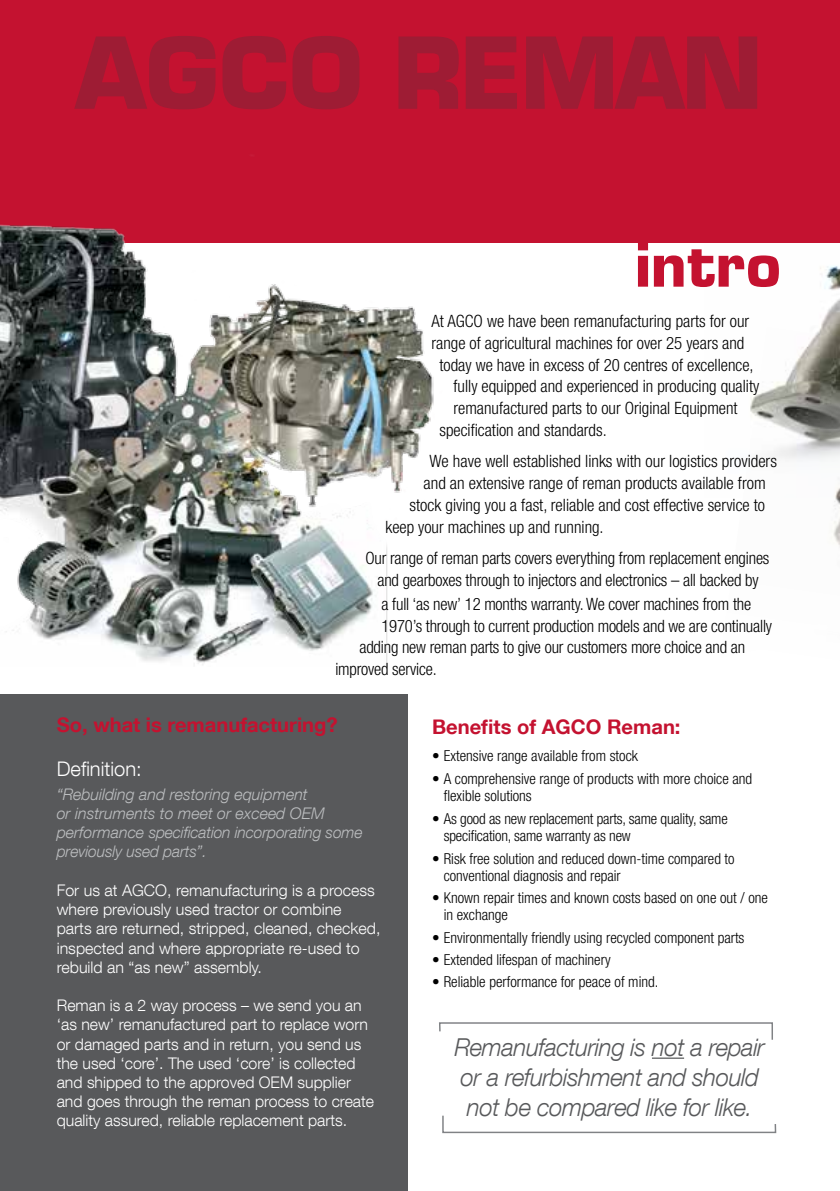
<style>
.page{position:relative;width:840px;height:1191px;background:#fff}
.page>*{position:absolute;margin:0;border:0;box-sizing:border-box;transform-origin:0 0}
.t1{font:700 96.4px "Eurostile";letter-spacing:-.03em;color:#9e1c34}
.t2{font:700 58.8px "Eurostile";color:#c41230}
.t3{font:italic 300 24.6px/29.6px "Helvetica Neue LT Com";letter-spacing:-.02em;color:#58595b}
.t4{font:700 20.2px "Helvetica Neue LT Com";color:#c41230}
.t5{font:300 20.2px "Helvetica Neue LT Com";color:#fff}
.t6{font:300 condensed 17px/21.8px "Helvetica Neue LT Com";color:#000;text-align:center}
.t7{font:300 16px/19.2px "Helvetica Neue LT Com";color:#fff}
.t8{font:italic 300 16px/19.2px "Helvetica Neue LT Com";color:#bcbec0}
.t9{font:300 condensed 15px/17.2px "Helvetica Neue LT Com";color:#000}
</style>
<div class="page">
<img style="left:750px;top:129px;width:89px;height:369px">
<div style="left:0;top:694px;width:408px;height:497px;background:#58595b"></div>
<div style="left:0;top:0;width:838px;height:243px;background:#c41230"></div>
<img style="left:0;top:224px;width:434px;height:442px">
<hr style="left:651px;top:1057px;width:32px;height:1px;background:#58595b">
<svg style="left:439px;top:1022px;width:334px;height:18px"></svg>
<svg style="left:442px;top:1115px;width:334px;height:18px"></svg>
<div style="left:833px;top:0;width:6px;height:97px;background:#c41230"></div>
<h1 class="t1" style="left:75px;top:14px;width:688px">AGCO REMAN</h1>
<h2 class="t2" style="left:635px;top:229px;width:147px">intro</h2>
<p class="t6" style="left:431px;top:310px;width:319px">At AGCO we have been remanufacturing parts for our</p>
<p class="t6" style="left:431px;top:332px;width:314px">range of agricultural machines for over 25 years and</p>
<p class="t6" style="left:439px;top:353px;width:315px">today we have in excess of 20 centres of excellence,</p>
<p class="t6" style="left:453px;top:375px;width:307px">fully equipped and experienced in producing quality</p>
<p class="t6" style="left:453px;top:397px;width:285px">remanufactured parts to our Original Equipment</p>
<p class="t6" style="left:439px;top:419px;width:169px">specification and standards.</p>
<p class="t6" style="left:429px;top:450px;width:349px">We have well established links with our logistics providers</p>
<p class="t6" style="left:423px;top:472px;width:343px">and an extensive range of reman products available from</p>
<p class="t6" style="left:409px;top:494px;width:357px">stock giving you a fast, reliable and cost effective service to</p>
<p class="t6" style="left:385px;top:516px;width:219px">keep your machines up and running.</p>
<p class="t6" style="left:365px;top:547px;width:405px">Our range of reman parts covers everything from replacement engines and gearboxes through to injectors and electronics – all backed by</p>
<p class="t6" style="left:381px;top:593px;width:371px">a full ‘as new’ 12 months warranty. We cover machines from the</p>
<p class="t6" style="left:381px;top:614px;width:392px">1970’s through to current production models and we are continually</p>
<p class="t6" style="left:359px;top:636px;width:387px">adding new reman parts to give our customers more choice and an</p>
<p class="t6" style="left:335px;top:658px;width:103px">improved service.</p>
<p class="t4" style="left:57px;top:712px;width:282px">So, what is remanufacturing?</p>
<p class="t5" style="left:57px;top:756px;width:86px">Definition:</p>
<p class="t8" style="left:57px;top:784px;width:307px">“Rebuilding and restoring equipment<br>or instruments to meet or exceed OEM performance specification incorporating some previously used parts”.</p>
<p class="t7" style="left:57px;top:880px;width:325px">For us at AGCO, remanufacturing is a process where previously used tractor or combine parts are returned, stripped, cleaned, checked, inspected and where appropriate re-used to rebuild an “as new” assembly.</p>
<p class="t7" style="left:57px;top:995px;width:318px">Reman is a 2 way process – we send you an ‘as new’ remanufactured part to replace worn or damaged parts and in return, you send us the used ‘core’. The used ‘core’ is collected and shipped to the approved OEM supplier and goes through the reman process to create quality assured, reliable replacement parts.</p>
<p class="t4" style="left:432px;top:714px;width:250px">Benefits of AGCO Reman:</p>
<p class="t9" style="left:432px;top:747px;width:207px">• Extensive range available from stock</p>
<p class="t9" style="left:443px;top:769px;width:310px;text-indent:-12px">• A comprehensive range of products with more choice and flexible solutions</p>
<p class="t9" style="left:443px;top:810px;width:285px;text-indent:-12px">• As good as new replacement parts, same quality, same specification, same warranty as new</p>
<p class="t9" style="left:443px;top:850px;width:292px;text-indent:-12px">• Risk free solution and reduced down-time compared to conventional diagnosis and repair</p>
<p class="t9" style="left:443px;top:889px;width:325px;text-indent:-12px">• Known repair times and known costs based on one out / one in exchange</p>
<p class="t9" style="left:432px;top:929px;width:314px">• Environmentally friendly using recycled component parts</p>
<p class="t9" style="left:432px;top:951px;width:180px">• Extended lifespan of machinery</p>
<p class="t9" style="left:432px;top:973px;width:228px">• Reliable performance for peace of mind.</p>
<h3 class="t3" style="left:454px;top:1032px;width:311px">Remanufacturing is not a repair or a refurbishment and should not be compared like for like.</h3>
</div>
